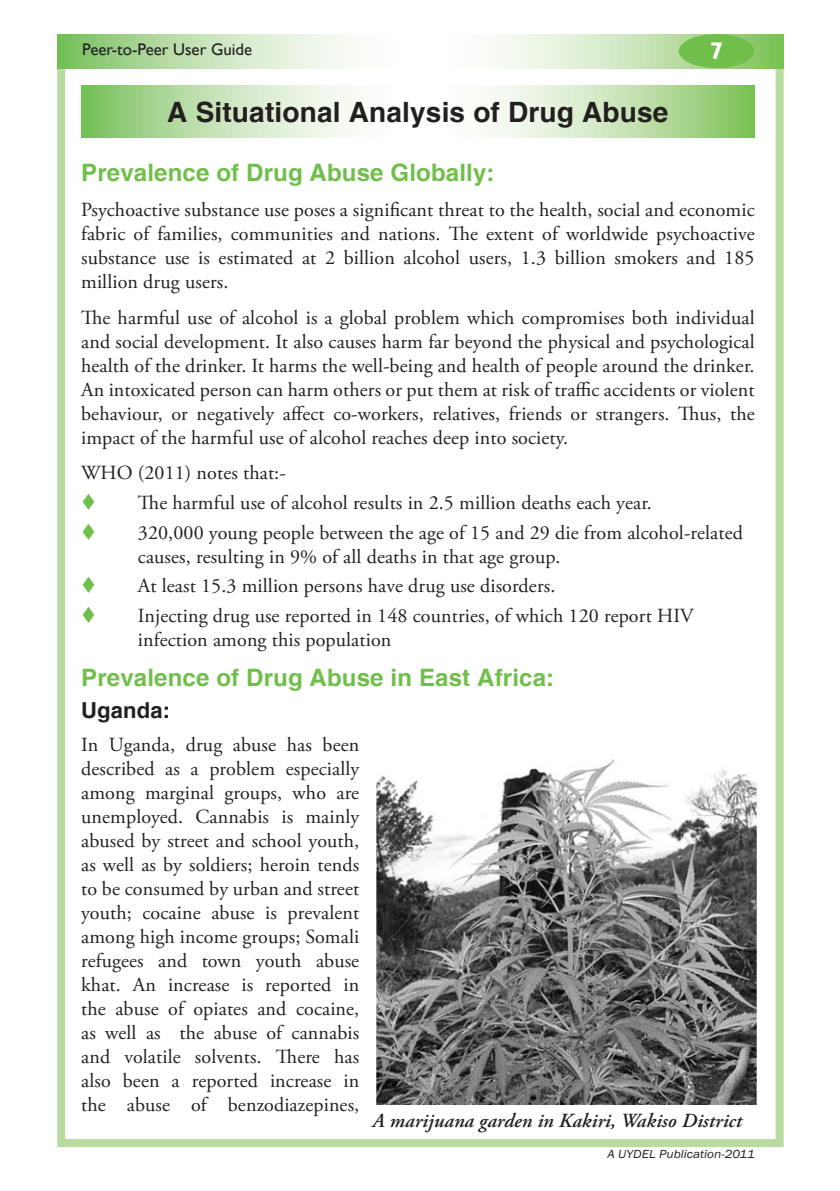
<style>
.page{position:relative;width:840px;height:1191px;background:#fff}
.page>*{position:absolute;margin:0;border:0;box-sizing:border-box;transform-origin:0 0}
.t1{font:700 28px "Switzerland";letter-spacing:.005em;color:#231f20}
.t2{font:700 24px "Switzerland";letter-spacing:.005em;color:#71bf4b}
.t3{font:700 22px "Switzerland";letter-spacing:.005em;color:#231f20}
.t4{font:20px/24px "Adobe Garamond Pro";letter-spacing:.005em;color:#231f20;text-align:justify}
.t5{font:italic 600 20px "Adobe Garamond Pro";letter-spacing:.005em;color:#231f20}
.t6{font:16.8px "Gill Sans";color:#231f20}
.t7{font:italic 12px "Franklin Gothic";color:#231f20;scale:1.1 1}
.s1{color:#71bf4b}
</style>
<div class="page">
<div style="left:57px;top:59px;width:726px;height:1088px;border:8px solid #b8dba0"></div>
<svg style="left:57px;top:34px;width:726px;height:34px"></svg>
<div style="left:678px;top:34px;width:76px;height:34px;background:#71bf4b;border-radius:50%"></div>
<svg style="left:81px;top:85px;width:673px;height:52px"></svg>
<img style="left:376px;top:759px;width:380px;height:345px">
<p class="t6" style="left:82px;top:40px;width:171px">Peer-to-Peer User Guide</p>
<h1 class="t1" style="left:167px;top:95px;width:502px">A Situational Analysis of Drug Abuse</h1>
<p class="t2" style="left:81px;top:158px;width:414px">Prevalence of Drug Abuse Globally:</p>
<p class="t4" style="left:81px;top:199px;width:674px">Psychoactive substance use poses a significant threat to the health, social and economic fabric of families, communities and nations. The extent of worldwide psychoactive substance use is estimated at 2 billion alcohol users, 1.3 billion smokers and 185 million drug users.</p>
<p class="t4" style="left:81px;top:306px;width:674px">The harmful use of alcohol is a global problem which compromises both individual and social development. It also causes harm far beyond the physical and psychological health of the drinker. It harms the well-being and health of people around the drinker.<br>An intoxicated person can harm others or put them at risk of traffic accidents or violent behaviour, or negatively affect co-workers, relatives, friends or strangers. Thus, the impact of the harmful use of alcohol reaches deep into society.</p>
<p class="t4" style="left:81px;top:461px;width:206px">WHO (2011) notes that:-</p>
<p class="t4" style="left:81px;top:491px;width:572px"><span class="s1">▼</span> The harmful use of alcohol results in 2.5 million deaths each year.</p>
<p class="t4" style="left:138px;top:521px;width:606px;text-indent:-57px"><span class="s1">▼</span> 320,000 young people between the age of 15 and 29 die from alcohol-related causes, resulting in 9% of all deaths in that age group.</p>
<p class="t4" style="left:81px;top:574px;width:475px"><span class="s1">▼</span> At least 15.3 million persons have drug use disorders.</p>
<p class="t4" style="left:138px;top:604px;width:557px;text-indent:-57px"><span class="s1">▼</span> Injecting drug use reported in 148 countries, of which 120 report HIV infection among this population</p>
<p class="t2" style="left:81px;top:663px;width:474px">Prevalence of Drug Abuse in East Africa:</p>
<p class="t3" style="left:81px;top:697px;width:90px">Uganda:</p>
<p class="t4" style="left:81px;top:733px;width:279px">In Uganda, drug abuse has been described as a problem especially among marginal groups, who are unemployed. Cannabis is mainly abused by street and school youth, as well as by soldiers; heroin tends to be consumed by urban and street youth; cocaine abuse is prevalent among high income groups; Somali refugees and town youth abuse khat. An increase is reported in the abuse of opiates and cocaine, as well as the abuse of cannabis and volatile solvents. There has also been a reported increase in the abuse of benzodiazepines,</p>
<p class="t5" style="left:372px;top:1108px;width:371px">A marijuana garden in Kakiri, Wakiso District</p>
<p class="t7" style="left:607px;top:1146px;width:135px">A UYDEL Publication-2011</p>
</div>
